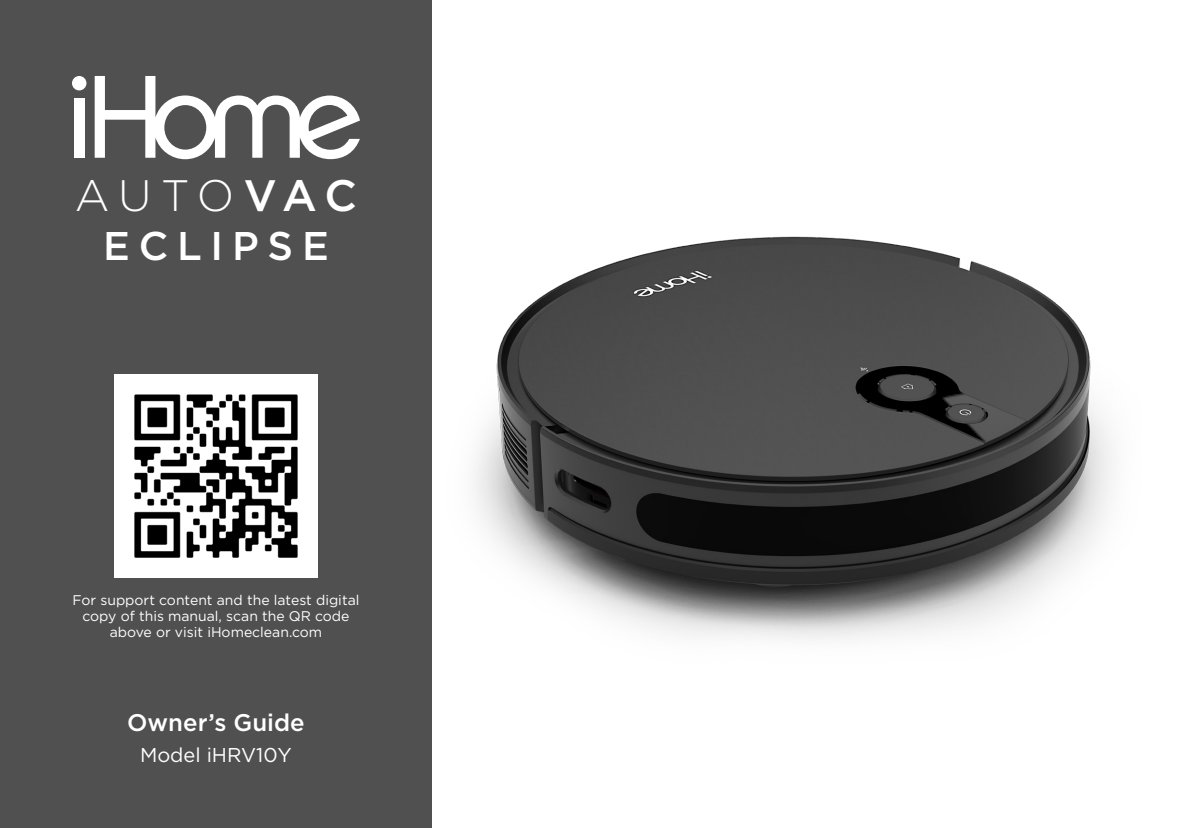
<style>
.page{position:relative;width:1188px;height:828px;background:#fff}
.page>*{position:absolute;margin:0;border:0;box-sizing:border-box;transform-origin:0 0}
.t1{font:300 44px "Gotham Pro";color:#fff}
.t2{font:500 40px "Gotham Pro";letter-spacing:.22em;color:#fff}
.t3{font:500 24px "Gotham Pro";color:#fff}
.t4{font:20px "Gotham Pro";color:#fff}
.t5{font:14px/16px "Gotham Pro";color:#fff;text-align:center}
.s1{font-weight:500}
</style>
<div class="page">
<div style="left:0;top:0;width:432px;height:828px;background:#505050"></div>
<div style="left:74px;top:98px;width:10px;height:60px;background:#fff"></div>
<div style="left:72px;top:76px;width:14px;height:14px;background:#fff;border-radius:50%"></div>
<svg style="left:95px;top:76px;width:265px;height:83px"></svg>
<img style="left:474px;top:236px;width:639px;height:404px">
<img style="left:114px;top:374px;width:204px;height:204px">
<p class="t1" style="left:75px;top:172px;width:284px">AUTO<span class="s1">VAC</span></p>
<p class="t2" style="left:103px;top:223px;width:227px">ECLIPSE</p>
<p class="t5" style="left:73px;top:592px;width:288px">For support content and the latest digital copy of this manual, scan the QR code above or visit iHomeclean.com</p>
<p class="t3" style="left:127px;top:709px;width:179px">Owner’s Guide</p>
<p class="t4" style="left:140px;top:744px;width:153px">Model iHRV10Y</p>
</div>
